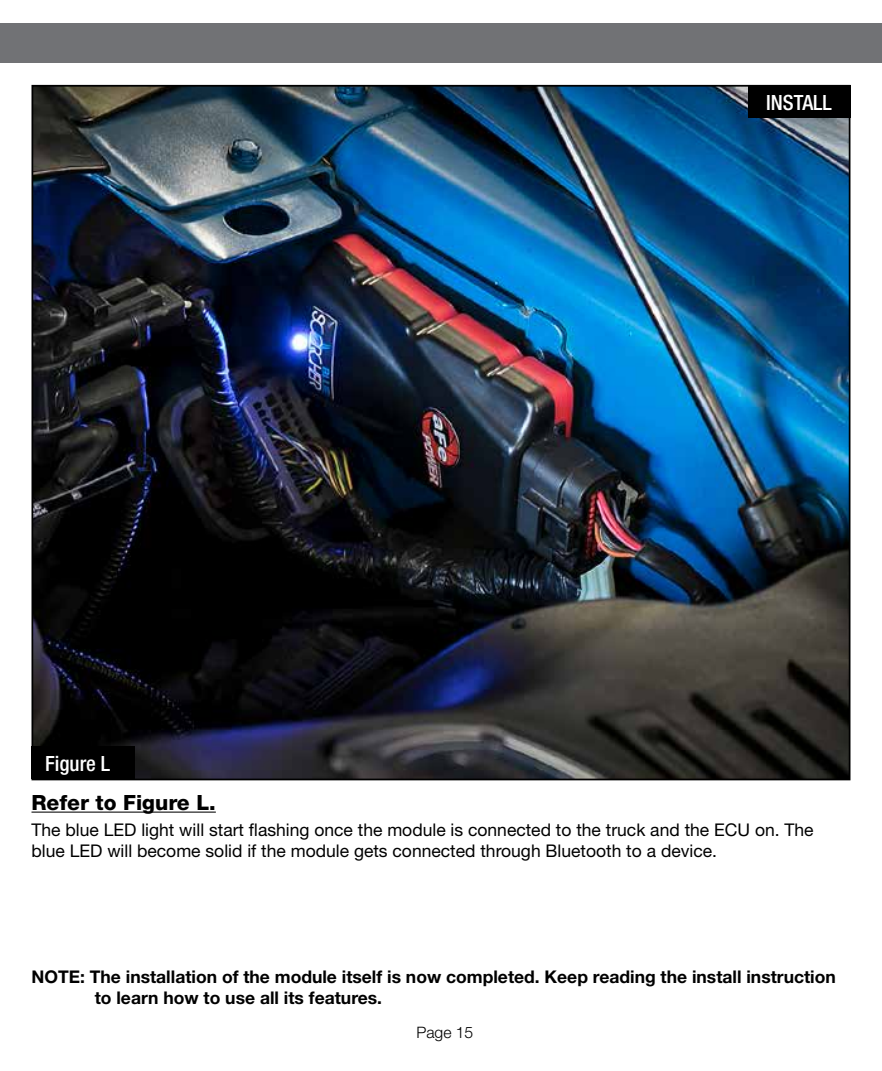
<style>
.page{position:relative;width:882px;height:1071px;background:#fff}
.page>*{position:absolute;margin:0;border:0;box-sizing:border-box;transform-origin:0 0}
.t1{font:800 21px "Helvetica Neue";color:#000}
.t2{font:500 condensed 21px "Helvetica Neue";color:#fff}
.t3{font:17.5px/21px "Helvetica Neue";color:#000}
.t4{font:700 17.5px/21px "Helvetica Neue";color:#000}
.t5{font:300 15.75px "Helvetica Neue";color:#000}
</style>
<div class="page">
<hr style="left:32px;top:812px;width:184px;height:1px;background:#000">
<img style="left:35px;top:88px;width:812px;height:689px">
<div style="left:32px;top:746px;width:103px;height:33px;background:#000"></div>
<div style="left:748px;top:85px;width:102px;height:33px;background:#000"></div>
<div style="left:0;top:23px;width:882px;height:40px;background:#717275"></div>
<p class="t2" style="left:45px;top:751px;width:67px">Figure L</p>
<p class="t2" style="left:766px;top:90px;width:67px">INSTALL</p>
<p class="t1" style="left:32px;top:790px;width:186px">Refer to Figure L.</p>
<p class="t3" style="left:32px;top:820px;width:784px">The blue LED light will start flashing once the module is connected to the truck and the ECU on. The blue LED will become solid if the module gets connected through Bluetooth to a device.</p>
<p class="t4" style="left:95px;top:966px;width:743px;text-indent:-63px">NOTE: The installation of the module itself is now completed. Keep reading the install instruction to learn how to use all its features.</p>
<p class="t5" style="left:416px;top:1023px;width:58px">Page 15</p>
</div>
